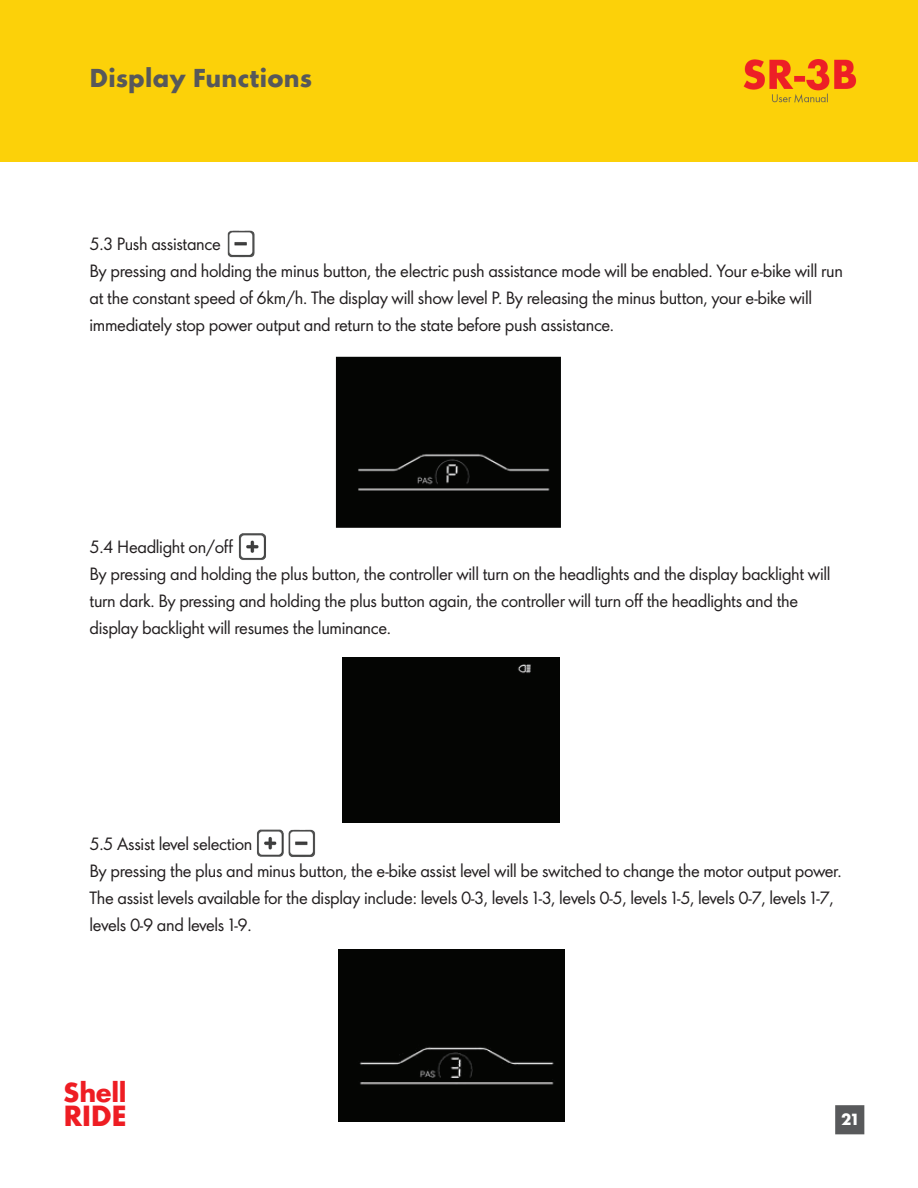
<style>
.page{position:relative;width:918px;height:1188px;background:#fff}
.page>*{position:absolute;margin:0;border:0;box-sizing:border-box;transform-origin:0 0}
.t1{font:700 27px "Shell";color:#ee1d23}
.t2{font:700 25.5px "Shell";letter-spacing:-.02em;color:#ee1d23}
.t3{font:700 24px "Shell";color:#57585a}
.t4{font:16.5px/27px "Shell";letter-spacing:-.02em;color:#231f20}
.t5{font:700 15px "Shell";color:#fff}
</style>
<div class="page">
<img style="left:0;top:0;width:918px;height:1135px">
<img style="left:225px;top:227px;width:31px;height:34px">
<img style="left:324px;top:351px;width:279px;height:186px">
<img style="left:237px;top:530px;width:31px;height:34px">
<img style="left:255px;top:827px;width:64px;height:34px">
<div style="left:342px;top:657px;width:218px;height:165px;background:#040503"></div>
<div style="left:339px;top:950px;width:225px;height:171px;background:#040503"></div>
<h3 class="t3" style="left:90px;top:58px;width:224px">Display Functions</h3>
<p class="t4" style="left:90px;top:229px;width:755px">5.3 Push assistance<br>By pressing and holding the minus button, the electric push assistance mode will be enabled. Your e-bike will run at the constant speed of 6km/h. The display will show level P. By releasing the minus button, your e-bike will immediately stop power output and return to the state before push assistance.</p>
<p class="t4" style="left:90px;top:532px;width:743px">5.4 Headlight on/off<br>By pressing and holding the plus button, the controller will turn on the headlights and the display backlight will turn dark. By pressing and holding the plus button again, the controller will turn off the headlights and the display backlight will resumes the luminance.</p>
<p class="t4" style="left:90px;top:829px;width:754px">5.5 Assist level selection<br>By pressing the plus and minus button, the e-bike assist level will be switched to change the motor output power.<br>The assist levels available for the display include: levels 0-3, levels 1-3, levels 0-5, levels 1-5, levels 0-7, levels 1-7, levels 0-9 and levels 1-9.</p>
<h2 class="t2" style="left:63px;top:1071px;width:65px">Shell</h2>
<h1 class="t1" style="left:63px;top:1093px;width:64px">RIDE</h1>
<p class="t5" style="left:842px;top:1106px;width:18px">21</p>
</div>
